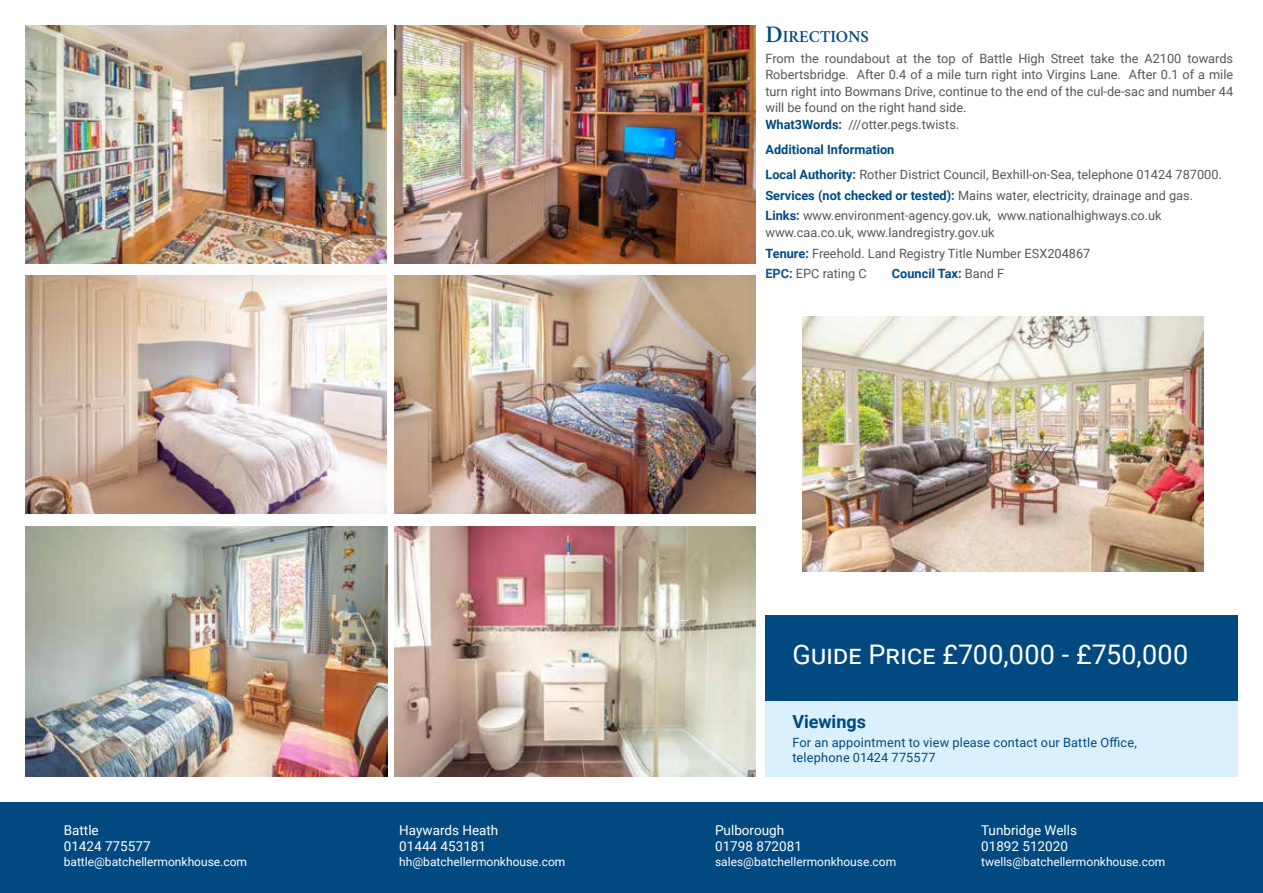
<style>
.page{position:relative;width:1263px;height:893px;background:#fff}
.page>*{position:absolute;margin:0;border:0;box-sizing:border-box;transform-origin:0 0}
.t1{font:27px "Roboto";letter-spacing:.01em;color:#fff}
.t2{font:700 18px "Roboto";color:#004a81}
.t3{font:600 16.8px "Crimson";color:#004a81}
.t4{font:13.5px/16.2px "Roboto";color:#fff}
.t5{font:12.75px/16.5px "Roboto";color:#575756}
.t6{font:12.75px/15px "Roboto";letter-spacing:.015em;color:#004a81}
.t7{font:700 12.75px "Roboto";color:#004a81}
.t8{font:12px "Roboto";color:#fff}
.s1{font-size:24px}
.s2{font-weight:700;color:#004a81}
.s3{font-weight:700;color:#0f5589}
.s4{font-weight:400;color:#575756}
</style>
<div class="page">
<div style="left:765px;top:701px;width:472px;height:76px;background:#dbf0fd"></div>
<img style="left:25px;top:526px;width:362px;height:251px">
<img style="left:26px;top:26px;width:361px;height:238px">
<img style="left:394px;top:26px;width:361px;height:238px">
<img style="left:394px;top:276px;width:361px;height:238px">
<img style="left:394px;top:526px;width:361px;height:251px">
<img style="left:26px;top:276px;width:361px;height:238px">
<div style="left:0;top:802px;width:1263px;height:91px;background:#004a81"></div>
<div style="left:765px;top:615px;width:472px;height:86px;background:#004a81"></div>
<img style="left:802px;top:317px;width:401px;height:255px">
<p class="t4" style="left:64px;top:822px;width:88px">Battle<br>01424 775577</p>
<p class="t8" style="left:64px;top:853px;width:185px">battle@batchellermonkhouse.com</p>
<p class="t4" style="left:399px;top:822px;width:101px">Haywards Heath<br>01444 453181</p>
<p class="t8" style="left:399px;top:853px;width:168px">hh@batchellermonkhouse.com</p>
<h3 class="t3" style="left:765px;top:25px;width:105px"><span class="s1">D</span>IRECTIONS</h3>
<p class="t5" style="left:765px;top:50px;width:469px">From the roundabout at the top of Battle High Street take the A2100 towards Robertsbridge. After 0.4 of a mile turn right into Virgins Lane. After 0.1 of a mile turn right into Bowmans Drive, continue to the end of the cul-de-sac and number 44 will be found on the right hand side.<br><span class="s2">What3Words:</span> ///otter.pegs.twists.</p>
<p class="t5" style="left:765px;top:136px;width:458px;line-height:25px"><span class="s2">Additional Information<br>Local Authority:</span> Rother District Council, Bexhill-on-Sea, telephone 01424 787000.</p>
<p class="t5" style="left:765px;top:184px;width:429px;line-height:20.7px"><span class="s2">Services (not checked or tested):</span> Mains water, electricity, drainage and gas.<br><span class="s2">Links:</span> www.environment-agency.gov.uk, www.nationalhighways.co.uk</p>
<p class="t5" style="left:765px;top:221px;width:326px;line-height:20.7px">www.caa.co.uk, www.landregistry.gov.uk<br><span class="s2">Tenure:</span> Freehold. Land Registry Title Number ESX204867<br><span class="s3">EPC:</span> EPC rating C</p>
<p class="t7" style="left:892px;top:265px;width:114px">Council Tax: <span class="s4">Band F</span></p>
<h1 class="t1" style="left:792px;top:635px;width:397px">Guide Price £700,000 - £750,000</h1>
<h2 class="t2" style="left:792px;top:709px;width:75px">Viewings</h2>
<p class="t6" style="left:792px;top:735px;width:346px">For an appointment to view please contact our Battle Office, telephone 01424 775577</p>
<p class="t4" style="left:715px;top:822px;width:88px">Pulborough<br>01798 872081</p>
<p class="t8" style="left:715px;top:853px;width:183px">sales@batchellermonkhouse.com</p>
<p class="t4" style="left:981px;top:822px;width:97px">Tunbridge Wells<br>01892 512020</p>
<p class="t8" style="left:981px;top:853px;width:186px">twells@batchellermonkhouse.com</p>
</div>
